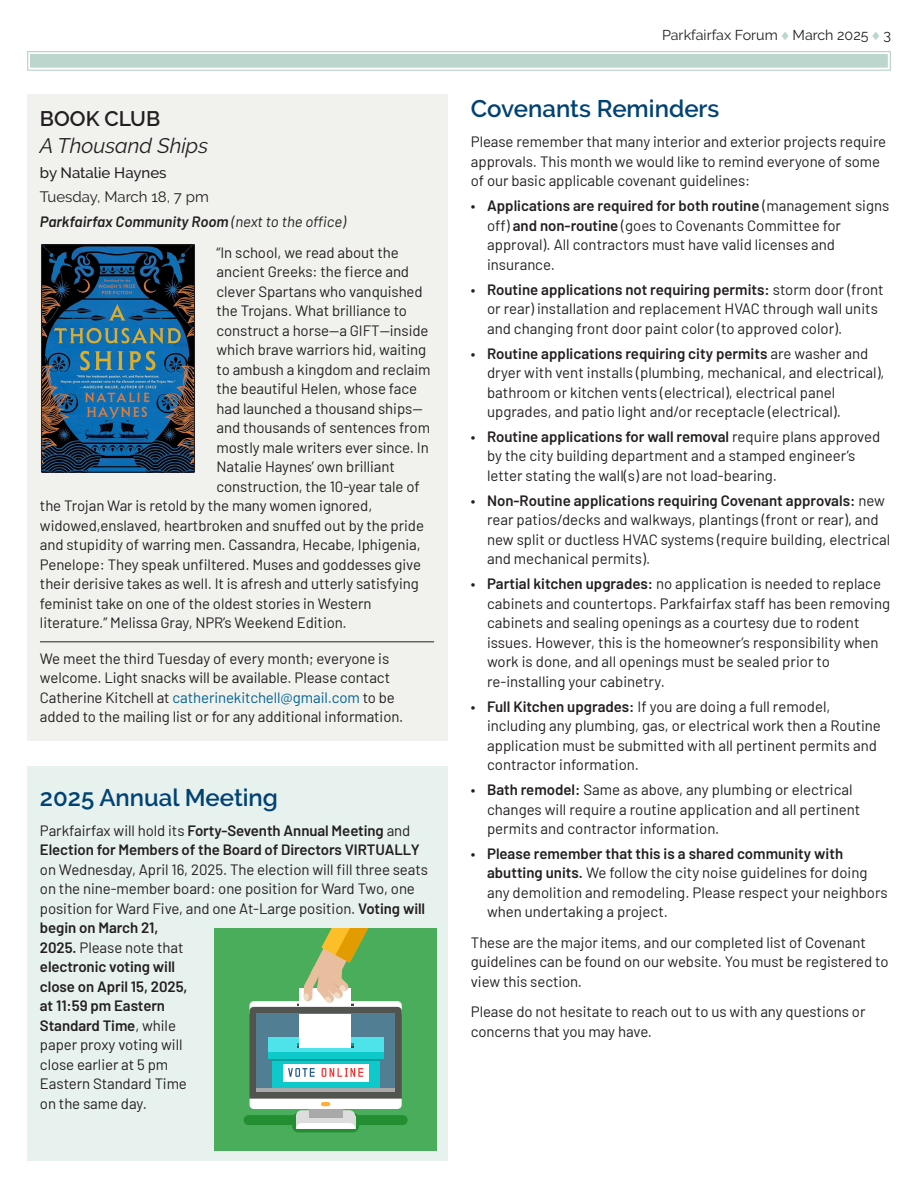
<style>
.page{position:relative;width:918px;height:1188px;background:#fff}
.page>*{position:absolute;margin:0;border:0;box-sizing:border-box;transform-origin:0 0}
.subhead-sans_16pt{font:600 24px "Raleway";color:#004273}
.book_group-book_title{font:italic 21px "Raleway";color:#231f20}
.book_group-subhead{font:600 21px "Raleway";color:#231f20}
.body-bullets_sans{font:15px/19.5px "Barlow";color:#231f20}
.body-sans__sp_after{font:15px/19.5px "Barlow";letter-spacing:-.005em;color:#231f20}
.book_group-text{font:15px "Barlow";letter-spacing:-.005em;color:#231f20}
.book_group-text_contact_info{font:15px/19.5px "Barlow";letter-spacing:-.005em;color:#231f20}
.book_group-where_when{font:italic 600 15px "Barlow";color:#231f20}
.book_group-where_when-2{font:15px "Raleway";color:#231f20}
.book-author{font:500 15px "Raleway";color:#231f20}
.t1{font:14.25px "Raleway";color:#231f20}
.s1{font-weight:400}
.s2{color:#006293}
.s3{font-weight:600}
.s4{color:#bcd6cd}
</style>
<div class="page">
<svg style="left:27px;top:51px;width:864px;height:20px"></svg>
<div style="left:30px;top:54px;width:858px;height:14px;border:1px solid #bcd6cd"></div>
<div style="left:33px;top:57px;width:852px;height:8px;border:1px solid #bcd6cd"></div>
<div style="left:27px;top:94px;width:420px;height:647px;background:#f1f2ed"></div>
<hr style="left:40px;top:641px;width:394px;height:1px;background:#231f20">
<img style="left:43px;top:246px;width:150px;height:224px">
<div style="left:41px;top:244px;width:154px;height:228px;border:1px solid #231f20"></div>
<div style="left:27px;top:767px;width:420px;height:394px;background:#e7f1ee"></div>
<div style="left:214px;top:928px;width:223px;height:223px;background:#4aad5b"></div>
<div style="left:244px;top:1115px;width:164px;height:10px;background:#248e33;border-radius:5px"></div>
<div style="left:292px;top:1113px;width:67px;height:19px;background:#248e33;border-radius:6px"></div>
<div style="left:296px;top:1116px;width:59px;height:13px;background:#ddd"></div>
<div style="left:309px;top:1109px;width:33px;height:8px;background:#a9a9a9"></div>
<div style="left:250px;top:1007px;width:152px;height:102px;background:#52544f;border-radius:4px"></div>
<div style="left:256px;top:1014px;width:139px;height:78px;background:#517e93"></div>
<svg style="left:296px;top:1123px;width:59px;height:6px"></svg>
<svg style="left:250px;top:1099px;width:152px;height:17px"></svg>
<hr style="left:256px;top:1088px;width:139px;height:4px;background:#a9a9a9">
<svg style="left:250px;top:928px;width:152px;height:86px"></svg>
<div style="left:268px;top:1037px;width:115px;height:16px;background:#4ee3ea"></div>
<div style="left:272px;top:1053px;width:107px;height:35px;background:#0dc9c9"></div>
<div style="left:272px;top:1053px;width:107px;height:8px;background:#00a09c"></div>
<div style="left:268px;top:1053px;width:115px;height:6px;background:#0dc9c9"></div>
<hr style="left:297px;top:1043px;width:57px;height:4px;background:#00a09c">
<hr style="left:297px;top:1046px;width:57px;height:1px;background:#444443">
<div style="left:299px;top:1014px;width:52px;height:33px;background:#fff"></div>
<div style="left:283px;top:1064px;width:85px;height:18px;background:#fff"></div>
<svg style="left:322px;top:1068px;width:41px;height:9px"></svg>
<svg style="left:288px;top:1068px;width:27px;height:9px"></svg>
<p class="book_group-subhead" style="left:40px;top:106px;width:122px">BOOK CLUB</p>
<p class="book_group-book_title" style="left:40px;top:133px;width:170px">A Thousand Ships</p>
<p class="book-author" style="left:40px;top:164px;width:128px">by Natalie Haynes</p>
<p class="book_group-where_when-2" style="left:40px;top:188px;width:170px">Tuesday, March 18, 7 pm</p>
<p class="book_group-where_when" style="left:40px;top:211px;width:308px">Parkfairfax Community Room <span class="s1">(next to the office)</span></p>
<p class="book_group-text" style="left:217px;top:241px;width:184px">“In school, we read about the</p>
<p class="book_group-text" style="left:217px;top:261px;width:194px">ancient Greeks: the fierce and</p>
<p class="book_group-text" style="left:217px;top:280px;width:208px">clever Spartans who vanquished</p>
<p class="book_group-text" style="left:217px;top:300px;width:192px">the Trojans. What brilliance to</p>
<p class="book_group-text" style="left:217px;top:319px;width:214px">construct a horse—a GIFT—inside</p>
<p class="book_group-text" style="left:217px;top:339px;width:211px">which brave warriors hid, waiting</p>
<p class="book_group-text" style="left:217px;top:358px;width:215px">to ambush a kingdom and reclaim</p>
<p class="book_group-text" style="left:217px;top:378px;width:202px">the beautiful Helen, whose face</p>
<p class="book_group-text" style="left:217px;top:397px;width:208px">had launched a thousand ships—</p>
<p class="book_group-text" style="left:217px;top:417px;width:215px">and thousands of sentences from</p>
<p class="book_group-text" style="left:217px;top:436px;width:214px">mostly male writers ever since. In</p>
<p class="book_group-text" style="left:217px;top:456px;width:180px">Natalie Haynes’ own brilliant</p>
<p class="book_group-text" style="left:217px;top:475px;width:205px">construction, the 10-year tale of</p>
<p class="book_group-text" style="left:40px;top:495px;width:334px">the Trojan War is retold by the many women ignored,</p>
<p class="book_group-text" style="left:40px;top:514px;width:386px">widowed,enslaved, heartbroken and snuffed out by the pride</p>
<p class="book_group-text" style="left:40px;top:534px;width:382px">and stupidity of warring men. Cassandra, Hecabe, Iphigenia,</p>
<p class="book_group-text" style="left:40px;top:553px;width:383px">Penelope: They speak unfiltered. Muses and goddesses give</p>
<p class="book_group-text" style="left:40px;top:573px;width:380px">their derisive takes as well. It is afresh and utterly satisfying</p>
<p class="book_group-text" style="left:40px;top:592px;width:333px">feminist take on one of the oldest stories in Western</p>
<p class="book_group-text" style="left:40px;top:612px;width:308px">literature.” Melissa Gray, NPR’s Weekend Edition.</p>
<p class="book_group-text_contact_info" style="left:40px;top:647px;width:365px">We meet the third Tuesday of every month; everyone is welcome. Light snacks will be available. Please contact Catherine Kitchell at <span class="s2">catherinekitchell@gmail.com</span> to be added to the mailing list or for any additional information.</p>
<p class="subhead-sans_16pt" style="left:40px;top:783px;width:240px">2025 Annual Meeting</p>
<p class="body-sans__sp_after" style="left:40px;top:820px;width:390px">Parkfairfax will hold its <span class="s3">Forty-Seventh Annual Meeting</span> and <span class="s3">Election for Members of the Board of Directors VIRTUALLY </span>on Wednesday, April 16, 2025. The election will fill three seats on the nine-member board: one position for Ward Two, one position for Ward Five, and one At-Large position. <span class="s3">Voting will begin on March 21,<br>2025.</span> Please note that<br><span class="s3">electronic voting will<br>close on April 15, 2025,<br>at 11:59 pm Eastern<br>Standard Time</span>, while<br>paper proxy voting will<br>close earlier at 5 pm<br>Eastern Standard Time<br>on the same day.</p>
<p class="t1" style="left:662px;top:27px;width:230px">Parkfairfax Forum <span class="s4">◆</span> March 2025 <span class="s4">◆</span> 3</p>
<p class="subhead-sans_16pt" style="left:471px;top:95px;width:250px">Covenants Reminders</p>
<p class="body-sans__sp_after" style="left:471px;top:131px;width:417px">Please remember that many interior and exterior projects require approvals. This month we would like to remind everyone of some of our basic applicable covenant guidelines:</p>
<p class="body-bullets_sans" style="left:487px;top:195px;width:404px;text-indent:-16px">• <span class="s3">Applications are required for both routine</span> (management signs off) <span class="s3">and non-routine</span> (goes to Covenants Committee for approval). All contractors must have valid licenses and insurance.</p>
<p class="body-bullets_sans" style="left:487px;top:278px;width:398px;text-indent:-16px">• <span class="s3">Routine applications not requiring permits:</span> storm door (front or rear) installation and replacement HVAC through wall units and changing front door paint color (to approved color).</p>
<p class="body-bullets_sans" style="left:487px;top:342px;width:399px;text-indent:-16px">• <span class="s3">Routine applications requiring city permits</span> are washer and dryer with vent installs (plumbing, mechanical, and electrical), bathroom or kitchen vents (electrical), electrical panel upgrades, and patio light and/or receptacle (electrical).</p>
<p class="body-bullets_sans" style="left:487px;top:426px;width:395px;text-indent:-16px">• <span class="s3">Routine applications for wall removal</span> require plans approved by the city building department and a stamped engineer’s letter stating the wall(s) are not load-bearing.</p>
<p class="body-bullets_sans" style="left:487px;top:490px;width:405px;text-indent:-16px">• <span class="s3">Non-Routine applications requiring Covenant approvals:</span> new rear patios/decks and walkways, plantings (front or rear), and new split or ductless HVAC systems (require building, electrical and mechanical permits).</p>
<p class="body-bullets_sans" style="left:487px;top:573px;width:405px;text-indent:-16px">• <span class="s3">Partial kitchen upgrades:</span> no application is needed to replace cabinets and countertops. Parkfairfax staff has been removing cabinets and sealing openings as a courtesy due to rodent issues. However, this is the homeowner’s responsibility when work is done, and all openings must be sealed prior to re-installing your cabinetry.</p>
<p class="body-bullets_sans" style="left:487px;top:695px;width:395px;text-indent:-16px">• <span class="s3">Full Kitchen upgrades:</span> If you are doing a full remodel, including any plumbing, gas, or electrical work then a Routine application must be submitted with all pertinent permits and contractor information.</p>
<p class="body-bullets_sans" style="left:487px;top:779px;width:375px;text-indent:-16px">• <span class="s3">Bath remodel:</span> Same as above, any plumbing or electrical changes will require a routine application and all pertinent permits and contractor information.</p>
<p class="body-bullets_sans" style="left:487px;top:843px;width:402px;text-indent:-16px">• <span class="s3">Please remember that this is a shared community with abutting units.</span> We follow the city noise guidelines for doing any demolition and remodeling. Please respect your neighbors when undertaking a project.</p>
<p class="body-sans__sp_after" style="left:471px;top:931px;width:419px">These are the major items, and our completed list of Covenant guidelines can be found on our website. You must be registered to view this section.</p>
<p class="body-sans__sp_after" style="left:471px;top:1001px;width:396px">Please do not hesitate to reach out to us with any questions or concerns that you may have.</p>
</div>
